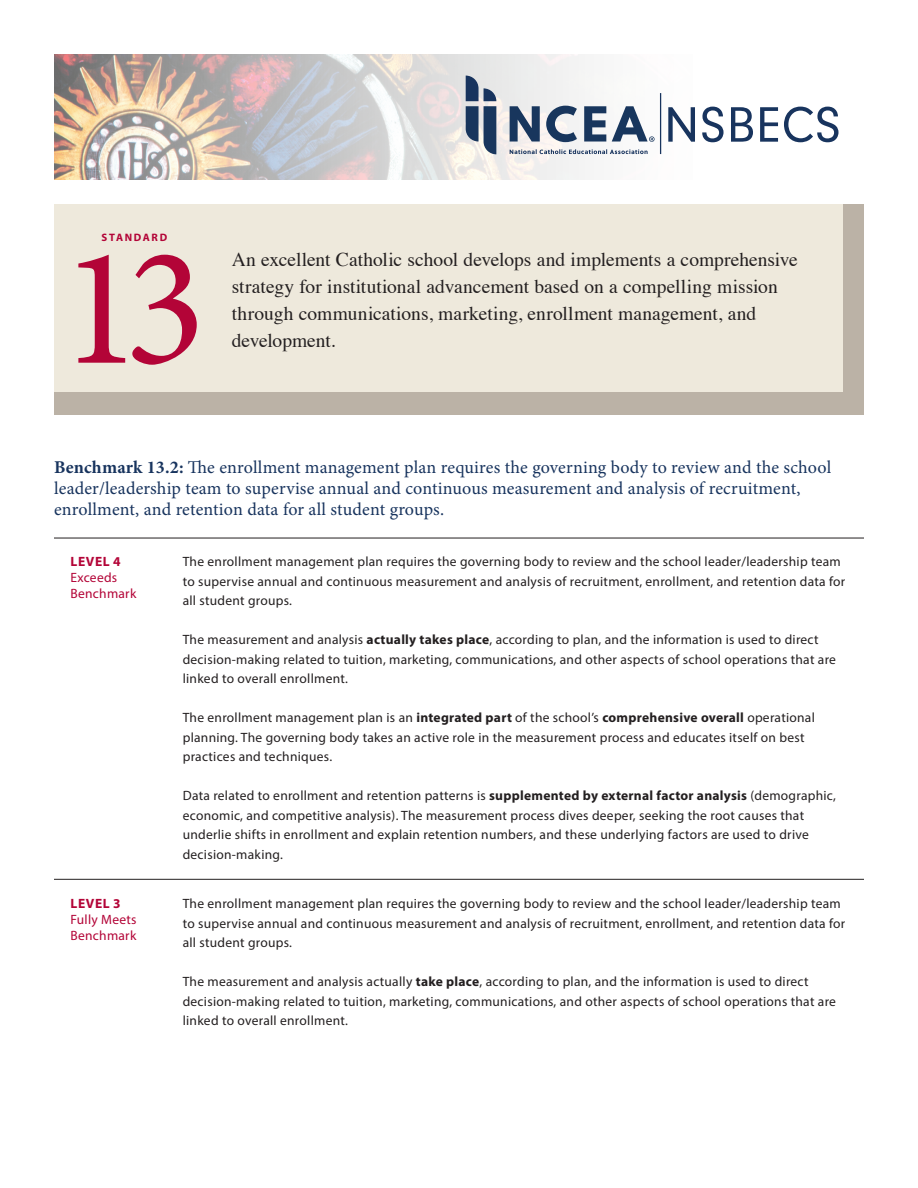
<style>
.page{position:relative;width:918px;height:1188px;background:#fff}
.page>*{position:absolute;margin:0;border:0;box-sizing:border-box;transform-origin:0 0}
.t1{font:170.1px "Minion Pro";color:#b30437}
.t2{font:19.5px/27px "Times";color:#231f20}
.Benchmark_text_11{font:18px/21px "Minion Pro";letter-spacing:.005em;color:#18345e}
.Level_text_blk_0{font:13.5px/19.5px "Myriad Pro";letter-spacing:.02em;color:#231f20}
.Level_text_red_9{font:13.5px/15.8px "Myriad Pro";letter-spacing:.02em;color:#b30437}
.Level_red_all_caps{font:700 13.5px "Myriad Pro";letter-spacing:.04em;color:#b30437}
.t3{font:700 10.8px "Myriad Pro";letter-spacing:.15em;color:#b30437}
.s1{font-weight:700}
</style>
<div class="page">
<img style="left:54px;top:54px;width:608px;height:126px">
<div style="left:54px;top:204px;width:810px;height:211px;background:#bbb2a6"></div>
<div style="left:54px;top:204px;width:788px;height:188px;background:#eee9dc"></div>
<svg style="left:668px;top:107px;width:27px;height:35px"></svg>
<svg style="left:702px;top:107px;width:22px;height:35px"></svg>
<svg style="left:731px;top:107px;width:22px;height:35px"></svg>
<svg style="left:760px;top:107px;width:18px;height:35px"></svg>
<svg style="left:784px;top:107px;width:54px;height:35px"></svg>
<hr style="left:660px;top:93px;width:1px;height:61px;background:#18345e">
<svg style="left:466px;top:76px;width:30px;height:78px;background:#6f7f95"></svg>
<svg style="left:510px;top:106px;width:30px;height:36px"></svg>
<svg style="left:546px;top:106px;width:31px;height:36px"></svg>
<svg style="left:584px;top:106px;width:22px;height:36px"></svg>
<svg style="left:510px;top:149px;width:138px;height:5px"></svg>
<svg style="left:612px;top:106px;width:43px;height:36px"></svg>
<hr style="left:54px;top:538px;width:810px;height:1px;background:#231f20">
<hr style="left:54px;top:879px;width:810px;height:1px;background:#231f20">
<p class="t3" style="left:102px;top:231px;width:67px">STANDARD</p>
<h1 class="t1" style="left:60px;top:194px;width:148px">13</h1>
<h2 class="t2" style="left:232px;top:244px;width:568px">An excellent Catholic school develops and implements a comprehensive strategy for institutional advancement based on a compelling mission through communications, marketing, enrollment management, and development.</h2>
<p class="Benchmark_text_11" style="left:54px;top:457px;width:779px"><span class="s1">Benchmark 13.2:</span> The enrollment management plan requires the governing body to review and the school leader/leadership team to supervise annual and continuous measurement and analysis of recruitment, enrollment, and retention data for all student groups.</p>
<p class="Level_red_all_caps" style="left:71px;top:553px;width:51px">LEVEL 4</p>
<p class="Level_text_red_9" style="left:70px;top:569px;width:67px">Exceeds<br>Benchmark</p>
<p class="Level_text_blk_0" style="left:183px;top:552px;width:664px">The enrollment management plan requires the governing body to review and the school leader/leadership team to supervise annual and continuous measurement and analysis of recruitment, enrollment, and retention data for all student groups.</p>
<p class="Level_text_blk_0" style="left:183px;top:630px;width:655px">The measurement and analysis <span class="s1">actually takes place</span>, according to plan, and the information is used to direct decision‐making related to tuition, marketing, communications, and other aspects of school operations that are linked to overall enrollment.</p>
<p class="Level_text_blk_0" style="left:183px;top:708px;width:634px">The enrollment management plan is an <span class="s1">integrated part</span> of the school’s <span class="s1">comprehensive overall</span> operational planning. The governing body takes an active role in the measurement process and educates itself on best practices and techniques.</p>
<p class="Level_text_blk_0" style="left:183px;top:786px;width:655px">Data related to enrollment and retention patterns is <span class="s1">supplemented by external factor analysis</span> (demographic, economic, and competitive analysis). The measurement process dives deeper, seeking the root causes that underlie shifts in enrollment and explain retention numbers, and these underlying factors are used to drive decision-making.</p>
<p class="Level_red_all_caps" style="left:71px;top:895px;width:51px">LEVEL 3</p>
<p class="Level_text_red_9" style="left:70px;top:911px;width:68px">Fully Meets<br>Benchmark</p>
<p class="Level_text_blk_0" style="left:183px;top:894px;width:664px">The enrollment management plan requires the governing body to review and the school leader/leadership team to supervise annual and continuous measurement and analysis of recruitment, enrollment, and retention data for all student groups.</p>
<p class="Level_text_blk_0" style="left:183px;top:972px;width:655px">The measurement and analysis actually <span class="s1">take place</span>, according to plan, and the information is used to direct decision-making related to tuition, marketing, communications, and other aspects of school operations that are linked to overall enrollment.</p>
</div>
